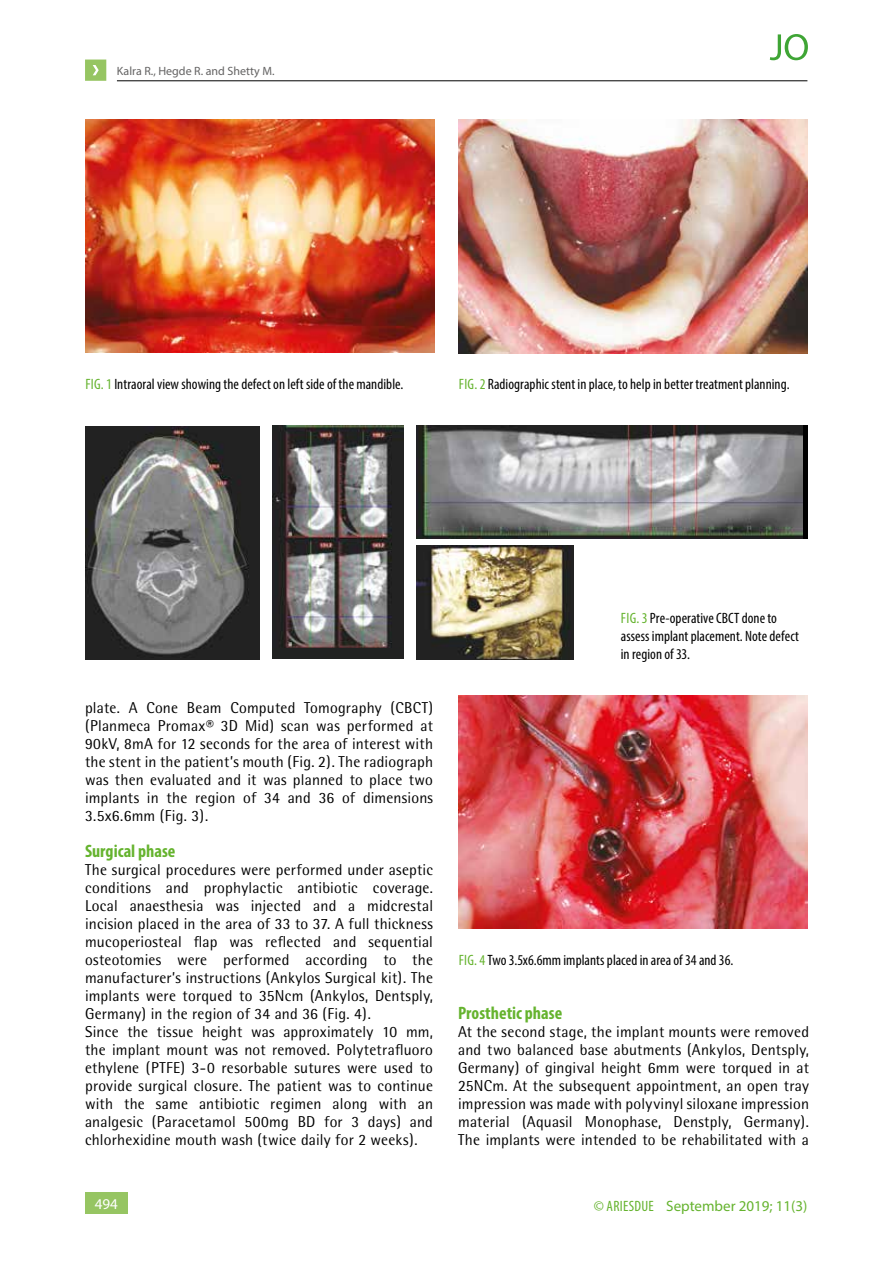
<style>
.page{position:relative;width:893px;height:1263px;background:#fff}
.page>*{position:absolute;margin:0;border:0;box-sizing:border-box;transform-origin:0 0}
.t1{font:700 condensed 18px "Myriad Pro";color:#65b32e}
.t2{font:15.75px/18px "Rotis Semi Sans";letter-spacing:.015em;color:#000;text-align:justify}
.t3{font:condensed 15px/18px "Myriad Pro";letter-spacing:.005em;color:#000}
.t4{font:15px "Myriad Pro";color:#65b32e}
.t5{font:15px "Myriad Pro";color:#fff}
.t6{font:12px "Myriad Pro";color:#646363}
.s1{color:#65b32e}
.s2{font-stretch:condensed}
</style>
<div class="page">
<div style="left:85px;top:1193px;width:43px;height:21px;background:#96c562"></div>
<svg style="left:85px;top:60px;width:21px;height:21px"></svg>
<hr style="left:117px;top:81px;width:690px;height:1px;background:#000">
<svg style="left:770px;top:34px;width:38px;height:26px"></svg>
<img style="left:85px;top:119px;width:350px;height:234px">
<img style="left:459px;top:119px;width:349px;height:235px">
<img style="left:416px;top:546px;width:157px;height:113px">
<img style="left:459px;top:695px;width:348px;height:233px">
<img style="left:85px;top:426px;width:175px;height:233px">
<img style="left:272px;top:425px;width:132px;height:223px">
<img style="left:272px;top:648px;width:132px;height:10px">
<img style="left:416px;top:425px;width:386px;height:114px">
<p class="t6" style="left:117px;top:63px;width:159px">Kalra R., Hegde R. and Shetty M.</p>
<p class="t3" style="left:85px;top:375px;width:319px"><span class="s1">FIG. 1</span> Intraoral view showing the defect on left side of the mandible.</p>
<p class="t3" style="left:459px;top:375px;width:332px"><span class="s1">FIG. 2</span> Radiographic stent in place, to help in better treatment planning.</p>
<p class="t2" style="left:85px;top:699px;width:350px">plate. A Cone Beam Computed Tomography (CBCT) (Planmeca Promax® 3D Mid) scan was performed at 90kV, 8mA for 12 seconds for the area of interest with the stent in the patient’s mouth (Fig. 2). The radiograph was then evaluated and it was planned to place two implants in the region of 34 and 36 of dimensions 3.5x6.6mm (Fig. 3).</p>
<p class="t1" style="left:85px;top:840px;width:92px">Surgical phase</p>
<p class="t2" style="left:85px;top:861px;width:349px;text-align:left">The surgical procedures were performed under aseptic conditions and prophylactic antibiotic coverage.<br>Local anaesthesia was injected and a midcrestal incision placed in the area of 33 to 37. A full thickness mucoperiosteal flap was reflected and sequential osteotomies were performed according to the manufacturer’s instructions (Ankylos Surgical kit). The implants were torqued to 35Ncm (Ankylos, Dentsply, Germany) in the region of 34 and 36 (Fig. 4).<br>Since the tissue height was approximately 10 mm, the implant mount was not removed. Polytetrafluoro ethylene (PTFE) 3-0 resorbable sutures were used to provide surgical closure. The patient was to continue with the same antibiotic regimen along with an analgesic (Paracetamol 500mg BD for 3 days) and chlorhexidine mouth wash (twice daily for 2 weeks).</p>
<p class="t5" style="left:95px;top:1195px;width:25px">494</p>
<p class="t3" style="left:621px;top:609px;width:180px"><span class="s1">FIG. 3</span> Pre-operative CBCT done to assess implant placement. Note defect in region of 33.</p>
<p class="t3" style="left:459px;top:951px;width:276px"><span class="s1">FIG. 4</span> Two 3.5x6.6mm implants placed in area of 34 and 36.</p>
<p class="t1" style="left:458px;top:1002px;width:106px">Prosthetic phase</p>
<p class="t2" style="left:458px;top:1023px;width:352px">At the second stage, the implant mounts were removed and two balanced base abutments (Ankylos, Dentsply, Germany) of gingival height 6mm were torqued in at 25NCm. At the subsequent appointment, an open tray impression was made with polyvinyl siloxane impression material (Aquasil Monophase, Denstply, Germany).<br>The implants were intended to be rehabilitated with a</p>
<p class="t4" style="left:594px;top:1196px;width:215px"><span class="s2">© ARIESDUE</span> September 2019; 11(3)</p>
</div>
